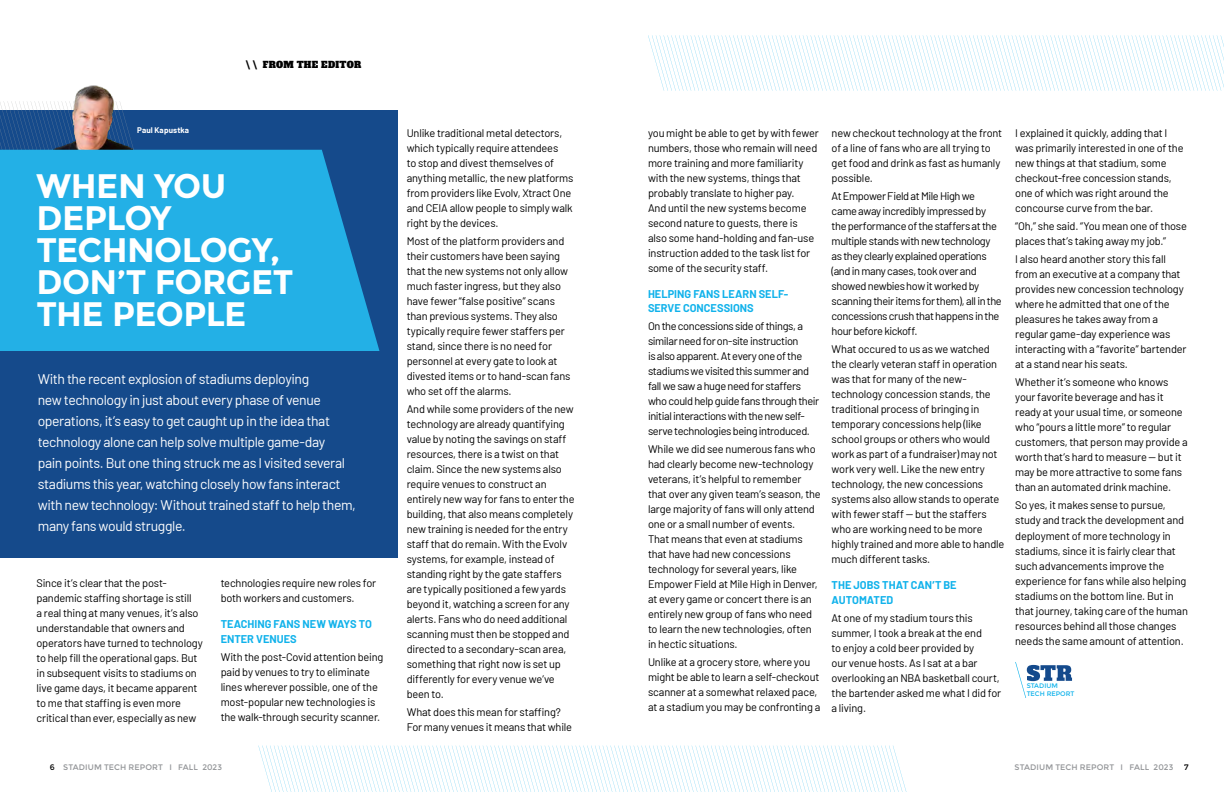
<style>
.page{position:relative;width:1224px;height:792px;background:#fff}
.page>*{position:absolute;margin:0;border:0;box-sizing:border-box;transform-origin:0 0}
.t1{font:700 34px/32px "Montserrat";letter-spacing:-.02em;color:#fff}
.t2{font:14px/21px "Barlow";letter-spacing:-.03em;color:#fff}
.t3{font:11px/15px "Barlow";letter-spacing:-.015em;color:#000}
.t4{font:11px/15px "Barlow";letter-spacing:-.035em;color:#000}
.t5{font:700 11px/15px "Barlow";color:#11b2eb}
.t6{font:9px "Alfa Slab One";letter-spacing:.025em;color:#000}
.t7{font:8px "Montserrat";letter-spacing:.01em;color:#939598}
.t8{font:700 8px "Barlow";letter-spacing:.02em;color:#fff}
.t9{font:8px "Montserrat";color:#000}
.t10{font:6.6px/7.3px "Montserrat";color:#12b3eb}
.s1{color:#000}
</style>
<div class="page">
<div style="left:0;top:110px;width:397px;height:448px;background:#154a8b"></div>
<svg style="left:0;top:101px;width:136px;height:49px"></svg>
<img style="left:54px;top:86px;width:78px;height:64px">
<svg style="left:0;top:150px;width:379px;height:201px;fill:#23b0e6"></svg>
<svg style="left:1015px;top:662px;width:57px;height:36px"></svg>
<svg style="left:648px;top:35px;width:576px;height:56px"></svg>
<svg style="left:258px;top:745px;width:649px;height:47px"></svg>
<p class="t8" style="left:137px;top:124px;width:54px">Paul Kapustka</p>
<p class="t6" style="left:246px;top:57px;width:117px">\ \ FROM THE EDITOR</p>
<h1 class="t1" style="left:37px;top:170px;width:258px">WHEN YOU<br>DEPLOY<br>TECHNOLOGY,<br>DON’T FORGET<br>THE PEOPLE</h1>
<p class="t2" style="left:38px;top:367px;width:320px">With the recent explosion of stadiums deploying<br>new technology in just about every phase of venue operations, it’s easy to get caught up in the idea that technology alone can help solve multiple game-day<br>pain points. But one thing struck me as I visited several stadiums this year, watching closely how fans interact with new technology: Without trained staff to help them, many fans would struggle.</p>
<p class="t3" style="left:37px;top:575px;width:168px">Since it’s clear that the post&shy;pandemic staffing shortage is still<br>a real thing at many venues, it’s also understandable that owners and operators have turned to technology to help fill the operational gaps. But in subsequent visits to stadiums on live game days, it became apparent to me that staffing is even more critical than ever, especially as new</p>
<p class="t3" style="left:221px;top:575px;width:157px">technologies require new roles for both workers and customers.</p>
<p class="t5" style="left:221px;top:616px;width:153px">TEACHING FANS NEW WAYS TO<br>ENTER VENUES</p>
<p class="t3" style="left:221px;top:649px;width:164px">With the post-Covid attention being paid by venues to try to eliminate lines wherever possible, one of the most-popular new technologies is the walk-through security scanner.</p>
<p class="t3" style="left:407px;top:125px;width:168px">Unlike traditional metal detectors, which typically require attendees<br>to stop and divest themselves of anything metallic, the new platforms from providers like Evolv, Xtract One and CEIA allow people to simply walk right by the devices.</p>
<p class="t3" style="left:407px;top:233px;width:165px">Most of the platform providers and their customers have been saying that the new systems not only allow much faster ingress, but they also have fewer “false positive” scans than previous systems. They also typically require fewer staffers per stand, since there is no need for personnel at every gate to look at divested items or to hand-scan fans who set off the alarms.</p>
<p class="t3" style="left:407px;top:401px;width:169px">And while some providers of the new technology are already quantifying value by noting the savings on staff resources, there is a twist on that claim. Since the new systems also require venues to construct an entirely new way for fans to enter the building, that also means completely new training is needed for the entry staff that do remain. With the Evolv systems, for example, instead of standing right by the gate staffers are typically positioned a few yards beyond it, watching a screen for any alerts. Fans who do need additional scanning must then be stopped and directed to a secondary-scan area, something that right now is set up differently for every venue we’ve been to.</p>
<p class="t3" style="left:407px;top:704px;width:167px">What does this mean for staffing?<br>For many venues it means that while</p>
<p class="t3" style="left:648px;top:125px;width:172px">you might be able to get by with fewer numbers, those who remain will need more training and more familiarity with the new systems, things that probably translate to higher pay.<br>And until the new systems become second nature to guests, there is also some hand-holding and fan-use instruction added to the task list for some of the security staff.</p>
<p class="t5" style="left:648px;top:286px;width:142px;line-height:14px">HELPING FANS LEARN SELF-<br>SERVE CONCESSIONS</p>
<p class="t4" style="left:648px;top:318px;width:173px">On the concessions side of things, a similar need for on-site instruction<br>is also apparent. At every one of the stadiums we visited this summer and fall we saw a huge need for staffers who could help guide fans through their initial interactions with the new self&shy;serve technologies being introduced.</p>
<p class="t3" style="left:648px;top:441px;width:174px">While we did see numerous fans who had clearly become new-technology veterans, it’s helpful to remember that over any given team’s season, the large majority of fans will only attend one or a small number of events.<br>That means that even at stadiums that have had new concessions technology for several years, like Empower Field at Mile High in Denver, at every game or concert there is an entirely new group of fans who need to learn the new technologies, often in hectic situations.</p>
<p class="t3" style="left:648px;top:654px;width:174px">Unlike at a grocery store, where you might be able to learn a self-checkout scanner at a somewhat relaxed pace, at a stadium you may be confronting a</p>
<p class="t3" style="left:832px;top:125px;width:172px">new checkout technology at the front of a line of fans who are all trying to get food and drink as fast as humanly possible.</p>
<p class="t4" style="left:832px;top:188px;width:172px">At Empower Field at Mile High we came away incredibly impressed by the performance of the staffers at the multiple stands with new technology as they clearly explained operations (and in many cases, took over and showed newbies how it worked by scanning their items for them), all in the concessions crush that happens in the hour before kickoff.</p>
<p class="t3" style="left:832px;top:341px;width:174px">What occured to us as we watched the clearly veteran staff in operation was that for many of the new&shy;technology concession stands, the traditional process of bringing in temporary concessions help (like school groups or others who would work as part of a fundraiser) may not work very well. Like the new entry technology, the new concessions systems also allow stands to operate with fewer staff -- but the staffers who are working need to be more highly trained and more able to handle much different tasks.</p>
<p class="t5" style="left:832px;top:577px;width:127px">THE JOBS THAT CAN’T BE<br>AUTOMATED</p>
<p class="t3" style="left:832px;top:610px;width:171px">At one of my stadium tours this summer, I took a break at the end<br>to enjoy a cold beer provided by<br>our venue hosts. As I sat at a bar overlooking an NBA basketball court, the bartender asked me what I did for a living.</p>
<p class="t3" style="left:1015px;top:125px;width:170px">I explained it quickly, adding that I was primarily interested in one of the new things at that stadium, some checkout-free concession stands, one of which was right around the concourse curve from the bar.</p>
<p class="t3" style="left:1015px;top:218px;width:173px">“Oh,” she said. “You mean one of those places that’s taking away my job.”</p>
<p class="t3" style="left:1015px;top:251px;width:173px">I also heard another story this fall from an executive at a company that provides new concession technology where he admitted that one of the pleasures he takes away from a regular game-day experience was interacting with a “favorite” bartender at a stand near his seats.</p>
<p class="t3" style="left:1015px;top:374px;width:174px">Whether it’s someone who knows your favorite beverage and has it ready at your usual time, or someone who “pours a little more” to regular customers, that person may provide a worth that’s hard to measure -- but it may be more attractive to some fans than an automated drink machine.</p>
<p class="t3" style="left:1015px;top:497px;width:174px">So yes, it makes sense to pursue, study and track the development and deployment of more technology in stadiums, since it is fairly clear that such advancements improve the experience for fans while also helping stadiums on the bottom line. But in that journey, taking care of the human resources behind all those changes needs the same amount of attention.</p>
<p class="t10" style="left:1027px;top:683px;width:49px">STADIUM<br>TECH REPORT</p>
<p class="t7" style="left:50px;top:763px;width:174px"><span class="s1">6</span> STADIUM TECH REPORT I FALL 2023</p>
<p class="t7" style="left:1015px;top:763px;width:160px">STADIUM TECH REPORT I FALL 2023</p>
<p class="t9" style="left:1184px;top:763px;width:6px">7</p>
</div>
